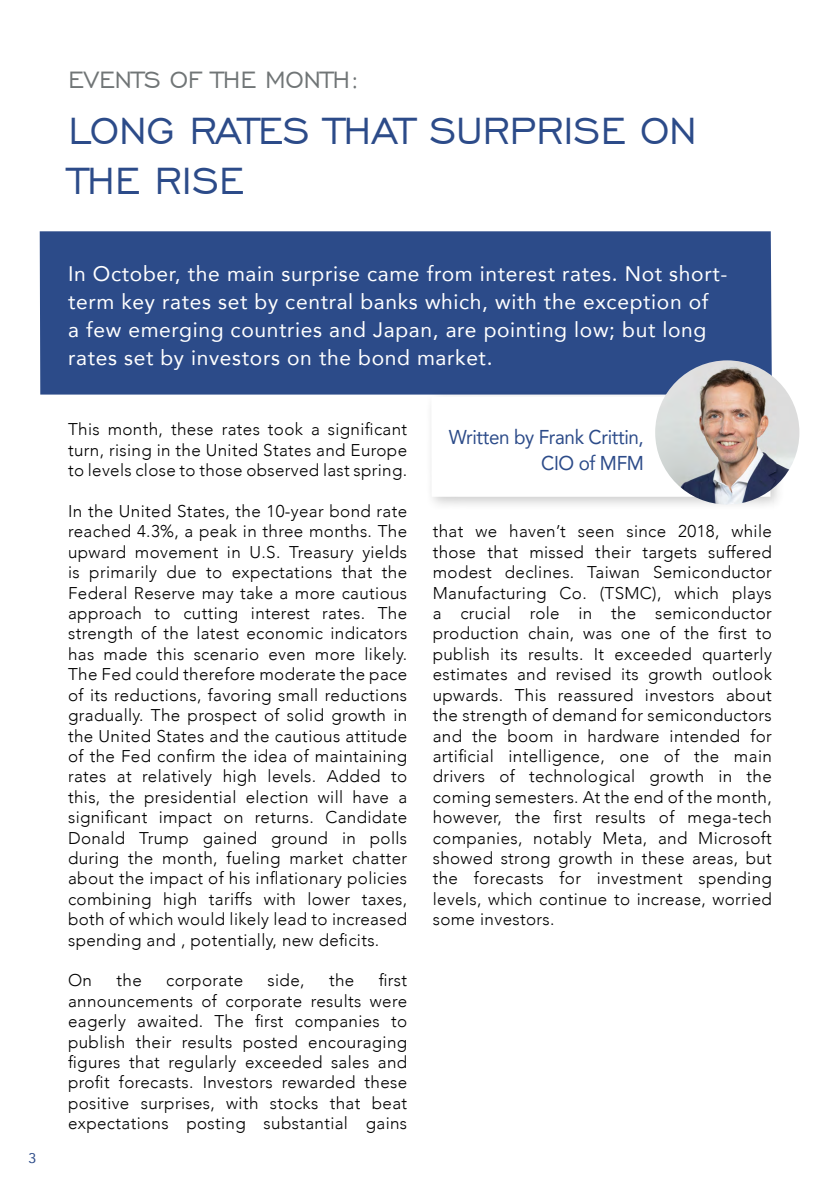
<style>
.page{position:relative;width:840px;height:1191px;background:#fff}
.page>*{position:absolute;margin:0;border:0;box-sizing:border-box;transform-origin:0 0}
.t1{font:48px/50px "Engravers Gothic BT";letter-spacing:-.01em;color:#2c4b89;scale:.96 1}
.t2{font:30px "Engravers Gothic BT";letter-spacing:-.01em;color:#707576;scale:.96 1}
.t3{font:21px/28px "Avenir";letter-spacing:.03em;color:#fff}
.t4{font:20px/26px "Avenir";letter-spacing:-.02em;color:#2c4b89;text-align:right;scale:.94 1}
.t5{font:300 17px/20.4px "Avenir";letter-spacing:.02em;color:#000;text-align:justify}
.t6{font:14px "Avenir";color:#2c4b89}
</style>
<div class="page">
<div style="left:40px;top:231px;width:731px;height:163px;background:#2c4b89"></div>
<div style="left:424px;top:390px;width:360px;height:121px;background:#000;opacity:.2"></div>
<div style="left:431px;top:396px;width:339px;height:101px;background:#fff"></div>
<img style="left:654px;top:360px;width:145px;height:144px;border-radius:72px">
<p class="t6" style="left:28px;top:1146px;width:9px">3</p>
<h2 class="t2" style="left:68px;top:63px;width:305px">EVENTS OF THE MONTH:</h2>
<h1 class="t1" style="left:68px;top:104px;width:656px">LONG RATES THAT SURPRISE ON<br>THE RISE</h1>
<p class="t3" style="left:68px;top:259px;width:660px">In October, the main surprise came from interest rates. Not short&shy;term key rates set by central banks which, with the exception of<br>a few emerging countries and Japan, are pointing low; but long rates set by investors on the bond market.</p>
<p class="t5" style="left:68px;top:419px;width:340px">This month, these rates took a significant turn, rising in the United States and Europe to levels close to those observed last spring.</p>
<p class="t5" style="left:68px;top:501px;width:340px">In the United States, the 10-year bond rate reached 4.3%, a peak in three months. The upward movement in U.S. Treasury yields is primarily due to expectations that the Federal Reserve may take a more cautious approach to cutting interest rates. The strength of the latest economic indicators has made this scenario even more likely.<br>The Fed could therefore moderate the pace of its reductions, favoring small reductions gradually. The prospect of solid growth in the United States and the cautious attitude of the Fed confirm the idea of maintaining rates at relatively high levels. Added to this, the presidential election will have a significant impact on returns. Candidate Donald Trump gained ground in polls during the month, fueling market chatter about the impact of his inflationary policies combining high tariffs with lower taxes, both of which would likely lead to increased spending and , potentially, new deficits.</p>
<p class="t5" style="left:68px;top:970px;width:25px">On</p>
<p class="t5" style="left:116px;top:970px;width:27px">the</p>
<p class="t5" style="left:166px;top:970px;width:78px">corporate</p>
<p class="t5" style="left:267px;top:970px;width:38px">side,</p>
<p class="t5" style="left:329px;top:970px;width:27px">the</p>
<p class="t5" style="left:68px;top:970px;width:340px;text-indent:310px">first announcements of corporate results were eagerly awaited. The first companies to publish their results posted encouraging figures that regularly exceeded sales and profit forecasts. Investors rewarded these positive surprises, with stocks that beat expectations posting substantial gains</p>
<p class="t4" style="left:448px;top:423px;width:209px">Written by Frank Crittin,<br>CIO of MFM</p>
<p class="t5" style="left:432px;top:521px;width:340px">that we haven’t seen since 2018, while those that missed their targets suffered modest declines. Taiwan Semiconductor Manufacturing Co. (TSMC), which plays a crucial role in the semiconductor production chain, was one of the first to publish its results. It exceeded quarterly estimates and revised its growth outlook upwards. This reassured investors about the strength of demand for semiconductors and the boom in hardware intended for artificial intelligence, one of the main drivers of technological growth in the coming semesters. At the end of the month, however, the first results of mega-tech companies, notably Meta, and Microsoft showed strong growth in these areas, but the forecasts for investment spending levels, which continue to increase, worried some investors.</p>
</div>
